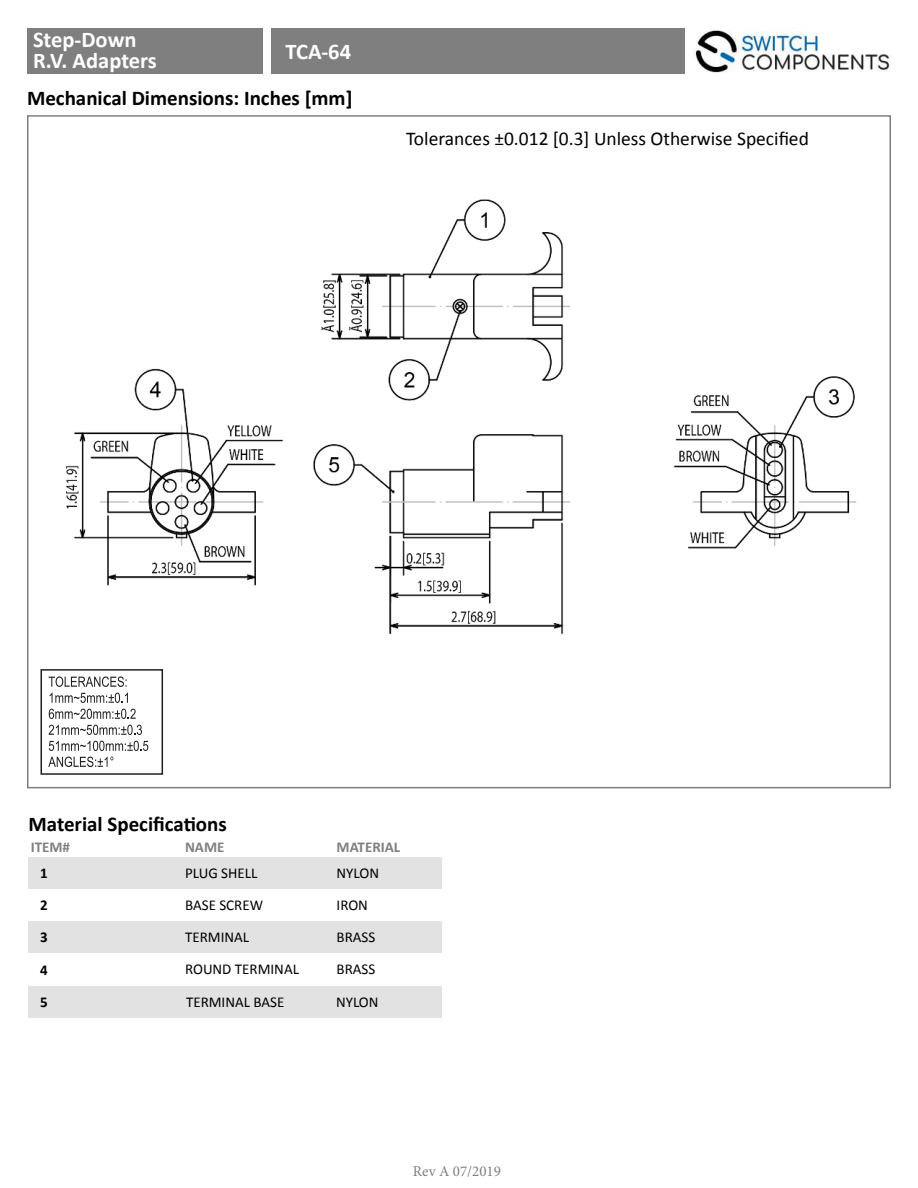
<style>
.page{position:relative;width:918px;height:1188px;background:#fff}
.page>*{position:absolute;margin:0;border:0;box-sizing:border-box;transform-origin:0 0}
.t1{font:700 22.5px/21px "Calibri";color:#fff}
.t2{font:700 21px "Calibri";color:#000}
.t3{font:19.5px "Calibri";color:#000}
.t4{font:15px "Calibri";color:#000}
.t5{font:700 15px "Calibri";color:#7f7f7f}
.t6{font:15px "Minion Pro";color:#7f7f7f}
.t7{font:700 15px/32.1px "Calibri";color:#000;text-align:justify}
</style>
<div class="page">
<img style="left:695px;top:30px;width:196px;height:43px">
<div style="left:27px;top:29px;width:236px;height:45px;background:#7f7f7f"></div>
<div style="left:29px;top:857px;width:413px;height:32px;background:#e2e2e2"></div>
<div style="left:29px;top:921px;width:413px;height:32px;background:#e2e2e2"></div>
<div style="left:29px;top:986px;width:413px;height:31px;background:#e2e2e2"></div>
<div style="left:271px;top:28px;width:414px;height:46px;background:#7f7f7f"></div>
<img style="left:66px;top:199px;width:791px;height:435px">
<svg style="left:49px;top:676px;width:78px;height:11px"></svg>
<svg style="left:50px;top:693px;width:78px;height:10px"></svg>
<svg style="left:49px;top:709px;width:87px;height:10px"></svg>
<svg style="left:49px;top:725px;width:93px;height:10px"></svg>
<svg style="left:49px;top:741px;width:99px;height:10px"></svg>
<svg style="left:48px;top:757px;width:65px;height:10px"></svg>
<div style="left:41px;top:669px;width:122px;height:106px;border:2px solid #221f1f"></div>
<h1 class="t1" style="left:33px;top:31px;width:125px">Step-Down<br>R.V. Adapters</h1>
<h1 class="t1" style="left:286px;top:43px;width:67px">TCA-64</h1>
<h2 class="t2" style="left:27px;top:91px;width:327px">Mechanical Dimensions: Inches [mm]</h2>
<h3 class="t3" style="left:406px;top:125px;width:404px">Tolerances ±0.012 [0.3] Unless Otherwise Speci昀椀ed</h3>
<h2 class="t2" style="left:28px;top:810px;width:200px">Material Speci昀椀ca琀椀ons</h2>
<p class="t5" style="left:31px;top:842px;width:41px">ITEM#</p>
<p class="t5" style="left:185px;top:842px;width:41px">NAME</p>
<p class="t5" style="left:337px;top:842px;width:65px">MATERIAL</p>
<p class="t7" style="left:40px;top:858px;width:9px">1</p>
<p class="t4" style="left:185px;top:864px;width:74px">PLUG SHELL</p>
<p class="t4" style="left:337px;top:864px;width:44px">NYLON</p>
<p class="t7" style="left:40px;top:890px;width:9px">2<br>3<br>4</p>
<p class="t4" style="left:185px;top:896px;width:79px">BASE SCREW</p>
<p class="t4" style="left:337px;top:896px;width:33px">IRON</p>
<p class="t4" style="left:185px;top:928px;width:66px">TERMINAL</p>
<p class="t4" style="left:337px;top:928px;width:40px">BRASS</p>
<p class="t4" style="left:185px;top:960px;width:115px">ROUND TERMINAL</p>
<p class="t4" style="left:337px;top:960px;width:40px">BRASS</p>
<p class="t7" style="left:40px;top:987px;width:9px">5</p>
<p class="t4" style="left:186px;top:993px;width:100px">TERMINAL BASE</p>
<p class="t4" style="left:336px;top:993px;width:44px">NYLON</p>
<p class="t6" style="left:413px;top:1162px;width:90px">Rev A 07/2019</p>
</div>
